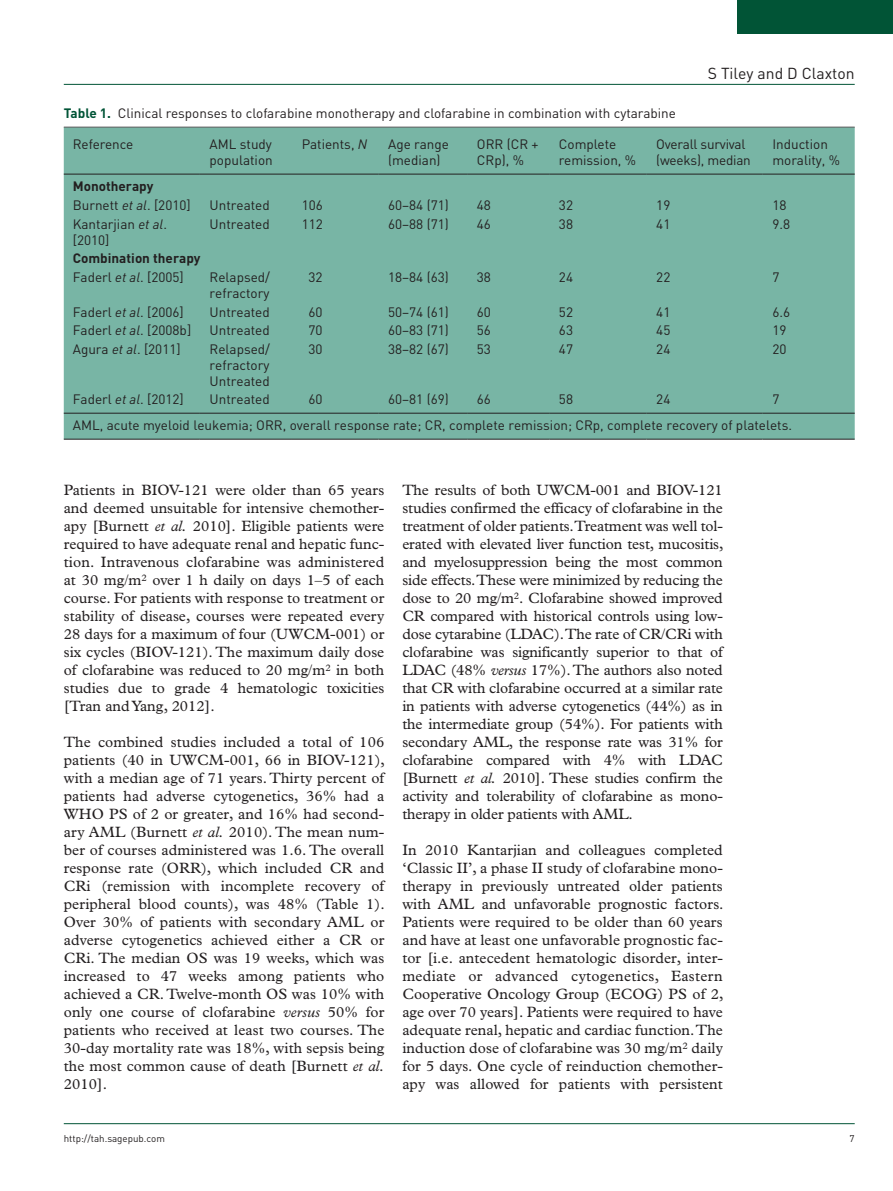
<style>
.page{position:relative;width:893px;height:1191px;background:#fff}
.page>*{position:absolute;margin:0;border:0;box-sizing:border-box;transform-origin:0 0}
.RRH{font:15.75px "DIN";color:#231f20}
.Text-Indent{font:15px/18px "Plantin Std";letter-spacing:.005em;color:#231f20;text-align:justify}
.Text{font:15px/18px "Plantin Std";color:#231f20;text-align:justify}
.TT{font:13.5px/15.8px "DIN";color:#231f20}
.CH{font:13.5px/15.8px "DIN";color:#231f20}
.TN{font:13.5px "DIN";color:#231f20}
.TT-2{font:700 13.5px "DIN";color:#231f20}
.CH-FIRST_COL_LEFT{font:13.5px "DIN";color:#231f20}
.RRH_R{font:9.75px "DIN";color:#231f20}
.s1{font-weight:700;color:#015436}
.s2{font-style:italic}
</style>
<div class="page">
<hr style="left:64px;top:84px;width:791px;height:1px;background:#015436">
<hr style="left:64px;top:1123px;width:791px;height:1px;background:#015436">
<div style="left:738px;top:0;width:155px;height:34px;background:#015436"></div>
<hr style="left:64px;top:127px;width:791px;height:1px;background:#231f20">
<div style="left:64px;top:128px;width:791px;height:311px;background:#78b5a5"></div>
<hr style="left:64px;top:174px;width:136px;height:1px;background:#231f20">
<hr style="left:200px;top:174px;width:92px;height:1px;background:#231f20">
<hr style="left:292px;top:174px;width:86px;height:1px;background:#231f20">
<hr style="left:378px;top:174px;width:89px;height:1px;background:#231f20">
<hr style="left:467px;top:174px;width:82px;height:1px;background:#231f20">
<hr style="left:549px;top:174px;width:97px;height:1px;background:#231f20">
<hr style="left:646px;top:174px;width:117px;height:1px;background:#231f20">
<hr style="left:763px;top:174px;width:92px;height:1px;background:#231f20">
<hr style="left:64px;top:413px;width:136px;height:1px;background:#231f20">
<hr style="left:200px;top:413px;width:92px;height:1px;background:#231f20">
<hr style="left:292px;top:413px;width:86px;height:1px;background:#231f20">
<hr style="left:378px;top:413px;width:89px;height:1px;background:#231f20">
<hr style="left:467px;top:413px;width:82px;height:1px;background:#231f20">
<hr style="left:549px;top:413px;width:97px;height:1px;background:#231f20">
<hr style="left:646px;top:413px;width:117px;height:1px;background:#231f20">
<hr style="left:763px;top:413px;width:92px;height:1px;background:#231f20">
<hr style="left:64px;top:439px;width:136px;height:1px;background:#231f20">
<hr style="left:200px;top:439px;width:92px;height:1px;background:#231f20">
<hr style="left:292px;top:439px;width:86px;height:1px;background:#231f20">
<hr style="left:378px;top:439px;width:89px;height:1px;background:#231f20">
<hr style="left:467px;top:439px;width:82px;height:1px;background:#231f20">
<hr style="left:549px;top:439px;width:97px;height:1px;background:#231f20">
<hr style="left:646px;top:439px;width:117px;height:1px;background:#231f20">
<hr style="left:763px;top:439px;width:92px;height:1px;background:#231f20">
<p class="RRH" style="left:708px;top:63px;width:148px">S Tiley and D Claxton</p>
<p class="TN" style="left:64px;top:105px;width:614px"><span class="s1">Table 1.</span> Clinical responses to clofarabine monotherapy and clofarabine in combination with cytarabine</p>
<p class="CH-FIRST_COL_LEFT" style="left:73px;top:136px;width:62px">Reference</p>
<p class="CH" style="left:210px;top:136px;width:65px">AML study population</p>
<p class="CH" style="left:302px;top:136px;width:67px">Patients, <span class="s2">N</span></p>
<p class="CH" style="left:388px;top:136px;width:62px">Age range (median)</p>
<p class="CH" style="left:477px;top:136px;width:63px">ORR (CR +<br>CRp), %</p>
<p class="CH" style="left:559px;top:136px;width:79px">Complete remission, %</p>
<p class="CH" style="left:656px;top:136px;width:96px">Overall survival (weeks), median</p>
<p class="CH" style="left:772px;top:136px;width:69px">Induction morality, %</p>
<p class="TT-2" style="left:73px;top:178px;width:82px">Monotherapy</p>
<p class="TT" style="left:73px;top:197px;width:119px">Burnett <span class="s2">et al</span>. [2010]</p>
<p class="TT" style="left:210px;top:197px;width:62px">Untreated</p>
<p class="TT" style="left:302px;top:197px;width:23px">106</p>
<p class="TT" style="left:388px;top:197px;width:62px">60–84 (71)</p>
<p class="TT" style="left:477px;top:197px;width:16px">48</p>
<p class="TT" style="left:559px;top:197px;width:16px">32</p>
<p class="TT" style="left:656px;top:197px;width:16px">19</p>
<p class="TT" style="left:772px;top:197px;width:16px">18</p>
<p class="TT" style="left:73px;top:216px;width:96px">Kantarjian <span class="s2">et al</span>. [2010]</p>
<p class="TT" style="left:210px;top:216px;width:62px">Untreated</p>
<p class="TT" style="left:302px;top:216px;width:23px">112</p>
<p class="TT" style="left:388px;top:216px;width:62px">60–88 (71)</p>
<p class="TT" style="left:477px;top:216px;width:16px">46</p>
<p class="TT" style="left:559px;top:216px;width:16px">38</p>
<p class="TT" style="left:656px;top:216px;width:16px">41</p>
<p class="TT" style="left:772px;top:216px;width:19px">9.8</p>
<p class="TT-2" style="left:73px;top:250px;width:129px">Combination therapy</p>
<p class="TT" style="left:73px;top:269px;width:113px">Faderl <span class="s2">et al</span>. [2005]</p>
<p class="TT" style="left:210px;top:269px;width:62px">Relapsed/ refractory</p>
<p class="TT" style="left:308px;top:269px;width:16px">32</p>
<p class="TT" style="left:388px;top:269px;width:62px">18–84 (63)</p>
<p class="TT" style="left:477px;top:269px;width:16px">38</p>
<p class="TT" style="left:559px;top:269px;width:16px">24</p>
<p class="TT" style="left:656px;top:269px;width:16px">22</p>
<p class="TT" style="left:772px;top:269px;width:9px">7</p>
<p class="TT" style="left:73px;top:304px;width:113px">Faderl <span class="s2">et al</span>. [2006]</p>
<p class="TT" style="left:210px;top:304px;width:62px">Untreated</p>
<p class="TT" style="left:308px;top:304px;width:16px">60</p>
<p class="TT" style="left:388px;top:304px;width:62px">50–74 (61)</p>
<p class="TT" style="left:477px;top:304px;width:16px">60</p>
<p class="TT" style="left:559px;top:304px;width:16px">52</p>
<p class="TT" style="left:656px;top:304px;width:16px">41</p>
<p class="TT" style="left:772px;top:304px;width:19px">6.6</p>
<p class="TT" style="left:73px;top:322px;width:120px">Faderl <span class="s2">et al</span>. [2008b]</p>
<p class="TT" style="left:210px;top:322px;width:62px">Untreated</p>
<p class="TT" style="left:308px;top:322px;width:16px">70</p>
<p class="TT" style="left:388px;top:322px;width:62px">60–83 (71)</p>
<p class="TT" style="left:477px;top:322px;width:16px">56</p>
<p class="TT" style="left:559px;top:322px;width:16px">63</p>
<p class="TT" style="left:656px;top:322px;width:16px">45</p>
<p class="TT" style="left:772px;top:322px;width:16px">19</p>
<p class="TT" style="left:73px;top:341px;width:109px">Agura <span class="s2">et al</span>. [2011]</p>
<p class="TT" style="left:210px;top:341px;width:62px">Relapsed/ refractory</p>
<p class="TT" style="left:210px;top:373px;width:62px">Untreated</p>
<p class="TT" style="left:308px;top:341px;width:16px">30</p>
<p class="TT" style="left:388px;top:341px;width:62px">38–82 (67)</p>
<p class="TT" style="left:477px;top:341px;width:16px">53</p>
<p class="TT" style="left:559px;top:341px;width:16px">47</p>
<p class="TT" style="left:656px;top:341px;width:16px">24</p>
<p class="TT" style="left:772px;top:341px;width:16px">20</p>
<p class="TT" style="left:73px;top:391px;width:113px">Faderl <span class="s2">et al</span>. [2012]</p>
<p class="TT" style="left:210px;top:391px;width:62px">Untreated</p>
<p class="TT" style="left:308px;top:391px;width:16px">60</p>
<p class="TT" style="left:388px;top:391px;width:62px">60–81 (69)</p>
<p class="TT" style="left:477px;top:391px;width:16px">66</p>
<p class="TT" style="left:559px;top:391px;width:16px">58</p>
<p class="TT" style="left:656px;top:391px;width:16px">24</p>
<p class="TT" style="left:772px;top:391px;width:9px">7</p>
<p class="TT" style="left:73px;top:417px;width:721px">AML, acute myeloid leukemia; ORR, overall response rate; CR, complete remission; CRp, complete recovery of platelets.</p>
<p class="Text" style="left:64px;top:481px;width:322px">Patients in BIOV-121 were older than 65 years and deemed unsuitable for intensive chemother&shy;apy [Burnett <span class="s2">et al.</span> 2010]. Eligible patients were required to have adequate renal and hepatic func&shy;tion. Intravenous clofarabine was administered at 30 mg/m<sup>2</sup> over 1 h daily on days 1–5 of each course. For patients with response to treatment or stability of disease, courses were repeated every 28 days for a maximum of four (UWCM-001) or six cycles (BIOV-121). The maximum daily dose of clofarabine was reduced to 20 mg/m<sup>2</sup> in both studies due to grade 4 hematologic toxicities [Tran and Yang, 2012].</p>
<p class="Text-Indent" style="left:64px;top:733px;width:323px">The combined studies included a total of 106 patients (40 in UWCM-001, 66 in BIOV-121), with a median age of 71 years. Thirty percent of patients had adverse cytogenetics, 36% had a WHO PS of 2 or greater, and 16% had second&shy;ary AML (Burnett <span class="s2">et al.</span> 2010). The mean num&shy;ber of courses administered was 1.6. The overall response rate (ORR), which included CR and CRi (remission with incomplete recovery of peripheral blood counts), was 48% (Table 1).<br>Over 30% of patients with secondary AML or adverse cytogenetics achieved either a CR or CRi. The median OS was 19 weeks, which was increased to 47 weeks among patients who achieved a CR. Twelve-month OS was 10% with only one course of clofarabine <span class="s2">versus</span> 50% for patients who received at least two courses. The 30-day mortality rate was 18%, with sepsis being the most common cause of death [Burnett <span class="s2">et al.<br></span>2010].</p>
<p class="Text-Indent" style="left:402px;top:481px;width:323px">The results of both UWCM-001 and BIOV-121 studies confirmed the efficacy of clofarabine in the treatment of older patients. Treatment was well tol&shy;erated with elevated liver function test, mucositis, and myelosuppression being the most common side effects. These were minimized by reducing the dose to 20 mg/m<sup>2</sup>. Clofarabine showed improved CR compared with historical controls using low&shy;dose cytarabine (LDAC). The rate of CR/CRi with clofarabine was significantly superior to that of LDAC (48% <span class="s2">versus</span> 17%). The authors also noted that CR with clofarabine occurred at a similar rate in patients with adverse cytogenetics (44%) as in the intermediate group (54%). For patients with secondary AML, the response rate was 31% for clofarabine compared with 4% with LDAC [Burnett <span class="s2">et al.</span> 2010]. These studies confirm the activity and tolerability of clofarabine as mono&shy;therapy in older patients with AML.</p>
<p class="Text-Indent" style="left:402px;top:841px;width:323px">In 2010 Kantarjian and colleagues completed ‘Classic II’, a phase II study of clofarabine mono&shy;therapy in previously untreated older patients with AML and unfavorable prognostic factors.<br>Patients were required to be older than 60 years and have at least one unfavorable prognostic fac&shy;tor [i.e. antecedent hematologic disorder, inter&shy;mediate or advanced cytogenetics, Eastern Cooperative Oncology Group (ECOG) PS of 2, age over 70 years]. Patients were required to have adequate renal, hepatic and cardiac function. The induction dose of clofarabine was 30 mg/m<sup>2</sup> daily for 5 days. One cycle of reinduction chemother&shy;apy was allowed for patients with persistent</p>
<p class="RRH_R" style="left:64px;top:1132px;width:103px">http://tah.sagepub.com</p>
<p class="RRH_R" style="left:850px;top:1132px;width:7px">7</p>
</div>
